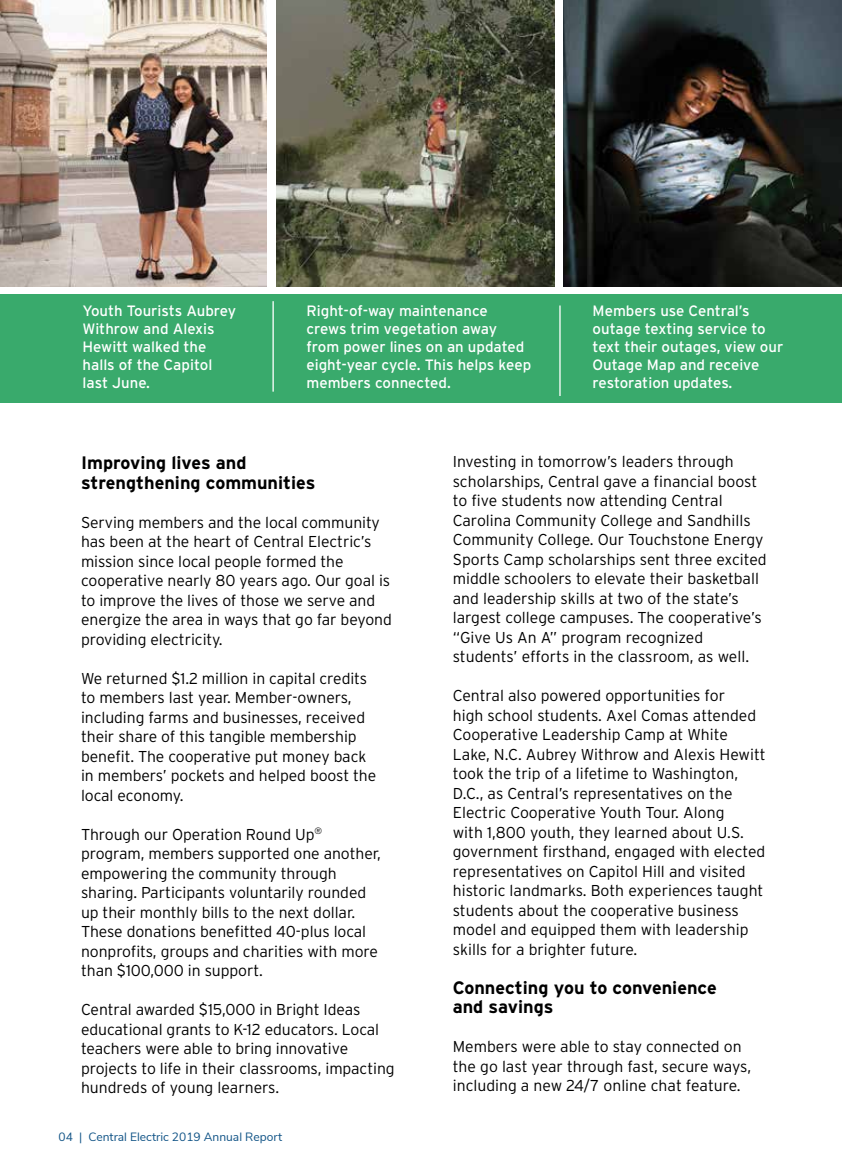
<style>
.page{position:relative;width:851px;height:1175px;background:#fff}
.page>*{position:absolute;margin:0;border:0;box-sizing:border-box;transform-origin:0 0}
.t1{font:700 18px/19.5px "Interstate";color:#000}
.t2{font:300 15.75px/19.5px "Interstate";letter-spacing:-.005em;color:#000}
.t3{font:15px/18px "Interstate";color:#fff}
.t4{font:12px "Nunito Sans";color:#105386}
</style>
<div class="page">
<img style="left:0;top:0;width:266px;height:287px">
<img style="left:276px;top:0;width:279px;height:287px">
<img style="left:563px;top:0;width:279px;height:287px">
<div style="left:0;top:294px;width:842px;height:108px;background:#39aa6c"></div>
<hr style="left:272px;top:301px;width:2px;height:91px;background:#fff">
<hr style="left:559px;top:305px;width:1px;height:91px;background:#fff">
<p class="t3" style="left:82px;top:301px;width:155px">Youth Tourists Aubrey<br>Withrow and Alexis<br>Hewitt walked the halls of the Capitol last June.</p>
<p class="t3" style="left:306px;top:301px;width:226px">Right-of-way maintenance crews trim vegetation away from power lines on an updated eight-year cycle. This helps keep members connected.</p>
<p class="t3" style="left:592px;top:301px;width:192px">Members use Central’s outage texting service to text their outages, view our<br>Outage Map and receive restoration updates.</p>
<p class="t1" style="left:81px;top:453px;width:236px">Improving lives and strengthening communities</p>
<p class="t2" style="left:81px;top:512px;width:312px">Serving members and the local community has been at the heart of Central Electric’s mission since local people formed the cooperative nearly 80 years ago. Our goal is to improve the lives of those we serve and energize the area in ways that go far beyond providing electricity.</p>
<p class="t2" style="left:81px;top:668px;width:297px">We returned $1.2 million in capital credits to members last year. Member-owners, including farms and businesses, received their share of this tangible membership benefit. The cooperative put money back in members’ pockets and helped boost the local economy.</p>
<p class="t2" style="left:81px;top:824px;width:301px">Through our Operation Round Up<sup>® </sup>program, members supported one another, empowering the community through sharing. Participants voluntarily rounded up their monthly bills to the next dollar.<br>These donations benefitted 40-plus local nonprofits, groups and charities with more than $100,000 in support.</p>
<p class="t2" style="left:81px;top:999px;width:315px">Central awarded $15,000 in Bright Ideas educational grants to K-12 educators. Local teachers were able to bring innovative projects to life in their classrooms, impacting hundreds of young learners.</p>
<p class="t4" style="left:59px;top:1128px;width:225px">04 | Central Electric 2019 Annual Report</p>
<p class="t2" style="left:453px;top:452px;width:315px">Investing in tomorrow’s leaders through scholarships, Central gave a financial boost to five students now attending Central Carolina Community College and Sandhills Community College. Our Touchstone Energy Sports Camp scholarships sent three excited middle schoolers to elevate their basketball and leadership skills at two of the state’s largest college campuses. The cooperative’s “Give Us An A” program recognized students’ efforts in the classroom, as well.</p>
<p class="t2" style="left:453px;top:686px;width:314px">Central also powered opportunities for<br>high school students. Axel Comas attended Cooperative Leadership Camp at White Lake, N.C. Aubrey Withrow and Alexis Hewitt took the trip of a lifetime to Washington, D.C., as Central’s representatives on the Electric Cooperative Youth Tour. Along<br>with 1,800 youth, they learned about U.S. government firsthand, engaged with elected representatives on Capitol Hill and visited historic landmarks. Both experiences taught students about the cooperative business model and equipped them with leadership skills for a brighter future.</p>
<p class="t1" style="left:453px;top:977px;width:265px">Connecting you to convenience and savings</p>
<p class="t2" style="left:453px;top:1037px;width:300px">Members were able to stay connected on the go last year through fast, secure ways, including a new 24/7 online chat feature.</p>
</div>
